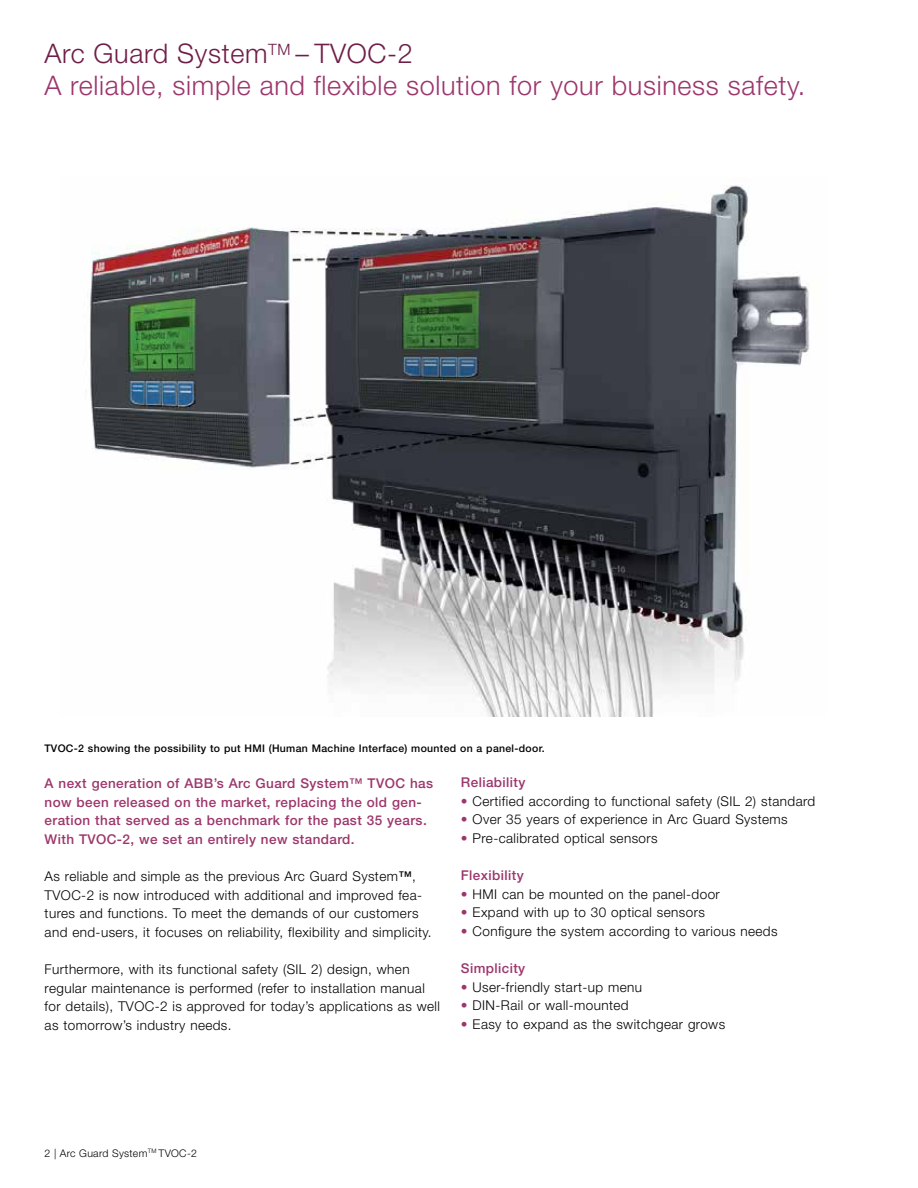
<style>
.page{position:relative;width:918px;height:1188px;background:#fff}
.page>*{position:absolute;margin:0;border:0;box-sizing:border-box;transform-origin:0 0}
.t1{font:300 27px/31.5px "Helvetica Neue LT Std";letter-spacing:.025em;color:#9d366c}
.t2{font:300 13.5px/18.6px "Helvetica Neue LT Std";letter-spacing:.03em;color:#000}
.t3{font:500 13.5px/18.6px "Helvetica Neue LT Std";letter-spacing:.03em;color:#9d366c}
.t4{font:500 10.5px "Helvetica Neue LT Std";letter-spacing:.03em;color:#000}
.t5{font:300 10.5px "Helvetica Neue LT Std";letter-spacing:.03em;color:#000}
.s1{color:#6f1e48}
.s2{color:#9d366c}
.s3{font-weight:500}
</style>
<div class="page">
<img style="left:90px;top:185px;width:720px;height:531px">
<h1 class="t1" style="left:44px;top:38px;width:762px"><span class="s1">Arc Guard System</span><sup>TM</sup> <span class="s1">– TVOC-2<br></span>A reliable, simple and flexible solution for your business safety.</h1>
<p class="t4" style="left:44px;top:742px;width:502px">TVOC-2 showing the possibility to put HMI (Human Machine Interface) mounted on a panel-door.</p>
<p class="t3" style="left:461px;top:773px;width:66px">Reliability</p>
<p class="t2" style="left:461px;top:791px;width:356px"><span class="s2">•</span> Certified according to functional safety (SIL 2) standard</p>
<p class="t2" style="left:461px;top:810px;width:328px"><span class="s2">•</span> Over 35 years of experience in Arc Guard Systems</p>
<p class="t2" style="left:461px;top:829px;width:198px"><span class="s2">•</span> Pre-calibrated optical sensors</p>
<p class="t3" style="left:461px;top:866px;width:64px">Flexibility</p>
<p class="t2" style="left:461px;top:884px;width:260px"><span class="s2">•</span> HMI can be mounted on the panel-door</p>
<p class="t2" style="left:461px;top:903px;width:245px"><span class="s2">•</span> Expand with up to 30 optical sensors</p>
<p class="t2" style="left:461px;top:922px;width:318px"><span class="s2">•</span> Configure the system according to various needs</p>
<p class="t3" style="left:461px;top:959px;width:66px">Simplicity</p>
<p class="t2" style="left:461px;top:977px;width:183px"><span class="s2">•</span> User-friendly start-up menu</p>
<p class="t2" style="left:461px;top:996px;width:169px"><span class="s2">•</span> DIN-Rail or wall-mounted</p>
<p class="t2" style="left:461px;top:1015px;width:266px"><span class="s2">•</span> Easy to expand as the switchgear grows</p>
<p class="t3" style="left:45px;top:774px;width:390px">A next generation of ABB’s Arc Guard System™ TVOC has now been released on the market, replacing the old gen&shy;eration that served as a benchmark for the past 35 years.<br>With TVOC-2, we set an entirely new standard.</p>
<p class="t2" style="left:45px;top:867px;width:389px">As reliable and simple as the previous Arc Guard System<span class="s3">™</span>, TVOC-2 is now introduced with additional and improved fea&shy;tures and functions. To meet the demands of our customers and end-users, it focuses on reliability, flexibility and simplicity.</p>
<p class="t2" style="left:45px;top:960px;width:397px">Furthermore, with its functional safety (SIL 2) design, when regular maintenance is performed (refer to installation manual for details), TVOC-2 is approved for today’s applications as well as tomorrow’s industry needs.</p>
<p class="t5" style="left:45px;top:1147px;width:154px">2 | Arc Guard System<sup>TM</sup> TVOC-2</p>
</div>
